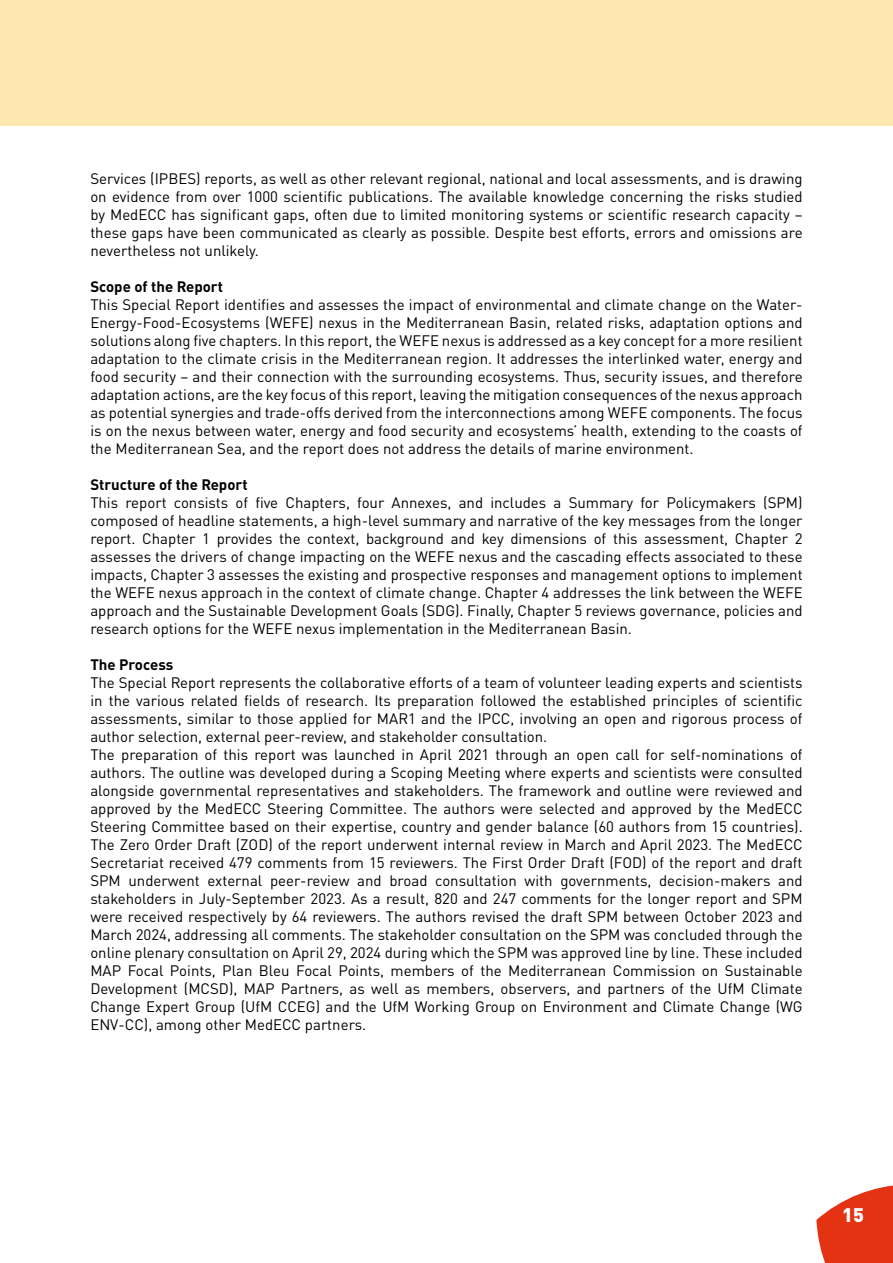
<style>
.page{position:relative;width:893px;height:1263px;background:#fff}
.page>*{position:absolute;margin:0;border:0;box-sizing:border-box;transform-origin:0 0}
.t1{font:900 19.5px "DIN Pro";color:#fff}
.t2{font:15px/18px "DIN Pro";color:#000;text-align:justify}
.t3{font:700 15px "DIN Pro";color:#000}
</style>
<div class="page">
<svg style="left:816px;top:1185px;width:77px;height:78px"></svg>
<div style="left:0;top:0;width:893px;height:126px;background:#ffe7b0"></div>
<hr style="left:0;top:0;width:893px;height:1px;background:#fff3cc">
<p class="t2" style="left:90px;top:168px;width:714px">Services (IPBES) reports, as well as other relevant regional, national and local assessments, and is drawing on evidence from over 1000 scientific publications. The available knowledge concerning the risks studied by MedECC has significant gaps, often due to limited monitoring systems or scientific research capacity – these gaps have been communicated as clearly as possible. Despite best efforts, errors and omissions are nevertheless not unlikely.</p>
<p class="t3" style="left:90px;top:274px;width:134px">Scope of the Report</p>
<p class="t2" style="left:90px;top:294px;width:714px">This Special Report identifies and assesses the impact of environmental and climate change on the Water-Energy-Food-Ecosystems (WEFE) nexus in the Mediterranean Basin, related risks, adaptation options and solutions along five chapters. In this report, the WEFE nexus is addressed as a key concept for a more resilient adaptation to the climate crisis in the Mediterranean region. It addresses the interlinked water, energy and food security – and their connection with the surrounding ecosystems. Thus, security issues, and therefore adaptation actions, are the key focus of this report, leaving the mitigation consequences of the nexus approach as potential synergies and trade-offs derived from the interconnections among WEFE components. The focus is on the nexus between water, energy and food security and ecosystems’ health, extending to the coasts of the Mediterranean Sea, and the report does not address the details of marine environment.</p>
<p class="t3" style="left:90px;top:472px;width:159px">Structure of the Report</p>
<p class="t2" style="left:90px;top:492px;width:714px">This report consists of five Chapters, four Annexes, and includes a Summary for Policymakers (SPM) composed of headline statements, a high-level summary and narrative of the key messages from the longer report. Chapter 1 provides the context, background and key dimensions of this assessment, Chapter 2 assesses the drivers of change impacting on the WEFE nexus and the cascading effects associated to these impacts, Chapter 3 assesses the existing and prospective responses and management options to implement the WEFE nexus approach in the context of climate change. Chapter 4 addresses the link between the WEFE approach and the Sustainable Development Goals (SDG). Finally, Chapter 5 reviews governance, policies and research options for the WEFE nexus implementation in the Mediterranean Basin.</p>
<p class="t3" style="left:90px;top:652px;width:84px">The Process</p>
<p class="t2" style="left:90px;top:672px;width:714px">The Special Report represents the collaborative efforts of a team of volunteer leading experts and scientists in the various related fields of research. Its preparation followed the established principles of scientific assessments, similar to those applied for MAR1 and the IPCC, involving an open and rigorous process of author selection, external peer-review, and stakeholder consultation.</p>
<p class="t2" style="left:90px;top:744px;width:714px">The preparation of this report was launched in April 2021 through an open call for self-nominations of authors. The outline was developed during a Scoping Meeting where experts and scientists were consulted alongside governmental representatives and stakeholders. The framework and outline were reviewed and approved by the MedECC Steering Committee. The authors were selected and approved by the MedECC Steering Committee based on their expertise, country and gender balance (60 authors from 15 countries).<br>The Zero Order Draft (ZOD) of the report underwent internal review in March and April 2023. The MedECC Secretariat received 479 comments from 15 reviewers. The First Order Draft (FOD) of the report and draft SPM underwent external peer-review and broad consultation with governments, decision-makers and stakeholders in July-September 2023. As a result, 820 and 247 comments for the longer report and SPM were received respectively by 64 reviewers. The authors revised the draft SPM between October 2023 and March 2024, addressing all comments. The stakeholder consultation on the SPM was concluded through the online plenary consultation on April 29, 2024 during which the SPM was approved line by line. These included MAP Focal Points, Plan Bleu Focal Points, members of the Mediterranean Commission on Sustainable Development (MCSD), MAP Partners, as well as members, observers, and partners of the UfM Climate Change Expert Group (UfM CCEG) and the UfM Working Group on Environment and Climate Change (WG ENV-CC), among other MedECC partners.</p>
<h1 class="t1" style="left:842px;top:1198px;width:23px">15</h1>
</div>
